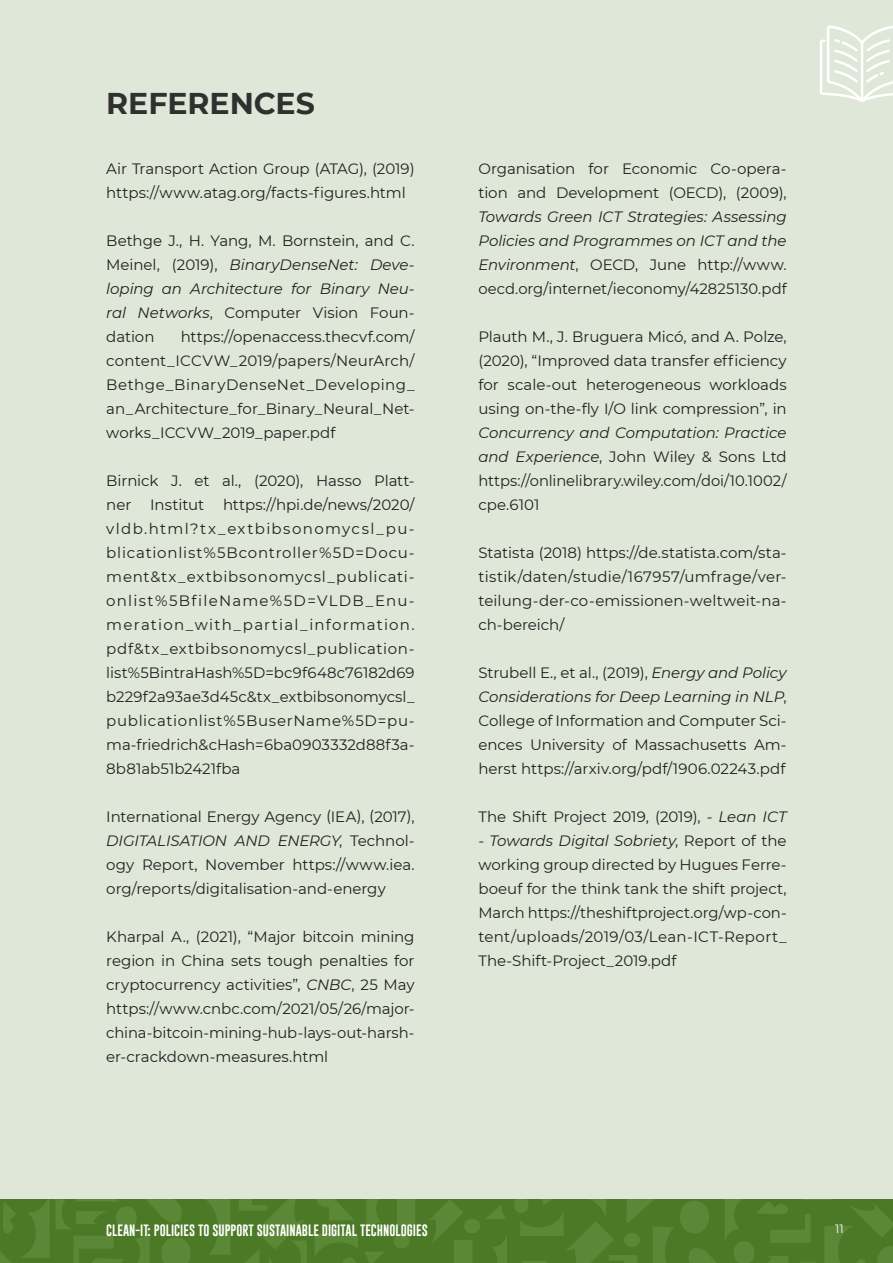
<style>
.page{position:relative;width:893px;height:1263px;background:#dfe7d8}
.page>*{position:absolute;margin:0;border:0;box-sizing:border-box;transform-origin:0 0}
.t1{font:700 30px "Montserrat";letter-spacing:-.005em;color:#30302e}
.List_Paragraph{font:15px/24px "Montserrat";color:#231f20;text-align:justify}
.t2{font:12px "Gobold";color:#fff}
.t3{font:12px "Montserrat";color:#fff}
.s1{font-style:italic}
</style>
<div class="page">
<div style="left:0;top:1199px;width:893px;height:64px;background:#4b7926"></div>
<svg style="left:514px;top:1199px;width:379px;height:64px"></svg>
<svg style="left:430px;top:1200px;width:77px;height:63px"></svg>
<svg style="left:0;top:1199px;width:415px;height:64px"></svg>
<svg style="left:820px;top:25px;width:73px;height:77px"></svg>
<p class="t1" style="left:106px;top:82px;width:210px">REFERENCES</p>
<p class="List_Paragraph" style="left:106px;top:156px;width:310px">Air Transport Action Group (ATAG), (2019) https://www.atag.org/facts-figures.html</p>
<p class="List_Paragraph" style="left:106px;top:228px;width:310px">Bethge J., H. Yang, M. Bornstein, and C.<br>Meinel, (2019), <span class="s1">BinaryDenseNet: Deve&shy;loping an Architecture for Binary Neu&shy;ral Networks</span>, Computer Vision Foun&shy;dation</p>
<p class="List_Paragraph" style="left:106px;top:324px;width:310px;text-indent:74px">https://openaccess.thecvf.com/ content_ICCVW_2019/papers/NeurArch/ Bethge_BinaryDenseNet_Developing_ an_Architecture_for_Binary_Neural_Net&shy;works_ICCVW_2019_paper.pdf</p>
<p class="List_Paragraph" style="left:106px;top:468px;width:310px">Birnick J. et al., (2020), Hasso Platt&shy;ner</p>
<p class="List_Paragraph" style="left:106px;top:492px;width:310px;text-indent:117px">https://hpi.de/news/2020/ vldb.html?tx_extbibsonomycsl_pu&shy;blicationlist%5Bcontroller%5D=Docu&shy;ment&amp;tx_extbibsonomycsl_publicati&shy;onlist%5BfileName%5D=VLDB_Enu&shy;meration_with_partial_information. pdf&amp;tx_extbibsonomycsl_publication&shy;list%5BintraHash%5D=bc9f648c76182d69 b229f2a93ae3d45c&amp;tx_extbibsonomycsl_ publicationlist%5BuserName%5D=pu&shy;ma-friedrich&amp;cHash=6ba0903332d88f3a-8b81ab51b2421fba</p>
<p class="List_Paragraph" style="left:106px;top:804px;width:310px">International Energy Agency (IEA), (2017), <span class="s1">DIGITALISATION AND ENERGY</span>, Technol&shy;ogy Report, November https://www.iea. org/reports/digitalisation-and-energy</p>
<p class="List_Paragraph" style="left:106px;top:924px;width:310px">Kharpal A., (2021), “Major bitcoin mining region in China sets tough penalties for cryptocurrency activities”, <span class="s1">CNBC</span>, 25 May https://www.cnbc.com/2021/05/26/major&shy;china-bitcoin-mining-hub-lays-out-harsh&shy;er-crackdown-measures.html</p>
<p class="List_Paragraph" style="left:150px;top:492px;width:56px">Institut</p>
<p class="List_Paragraph" style="left:478px;top:156px;width:310px">Organisation for Economic Co-opera&shy;tion and Development (OECD), (2009), <span class="s1">Towards Green ICT Strategies: Assessing Policies and Programmes on ICT and the Environment</span>, OECD, June http://www. oecd.org/internet/ieconomy/42825130.pdf</p>
<p class="List_Paragraph" style="left:478px;top:324px;width:310px">Plauth M., J. Bruguera Micó, and A. Polze, (2020), “Improved data transfer efficiency for scale-out heterogeneous workloads using on-the-fly I/O link compression”, in <span class="s1">Concurrency and Computation: Practice and Experience</span>, John Wiley &amp; Sons Ltd https://onlinelibrary.wiley.com/doi/10.1002/ cpe.6101</p>
<p class="List_Paragraph" style="left:478px;top:540px;width:310px">Statista (2018) https://de.statista.com/sta&shy;tistik/daten/studie/167957/umfrage/ver&shy;teilung-der-co-emissionen-weltweit-na&shy;ch-bereich/</p>
<p class="List_Paragraph" style="left:478px;top:660px;width:310px">Strubell E., et al., (2019), <span class="s1">Energy and Policy Considerations for Deep Learning in NLP</span>, College of Information and Computer Sci&shy;ences University of Massachusetts Am&shy;herst https://arxiv.org/pdf/1906.02243.pdf</p>
<p class="List_Paragraph" style="left:478px;top:804px;width:310px">The Shift Project 2019, (2019), <span class="s1">- Lean ICT</span></p>
<p class="List_Paragraph" style="left:478px;top:828px;width:310px"><span class="s1">- Towards Digital Sobriety</span>, Report of the working group directed by Hugues Ferre&shy;boeuf for the think tank the shift project, March https://theshiftproject.org/wp-con&shy;tent/uploads/2019/03/Lean-ICT-Report_ The-Shift-Project_2019.pdf</p>
<p class="t2" style="left:106px;top:1223px;width:323px">CLEAN-IT: POLICIES TO SUPPORT SUSTAINABLE DIGITAL TECHNOLOGIES</p>
<p class="t3" style="left:835px;top:1221px;width:10px">11</p>
</div>
